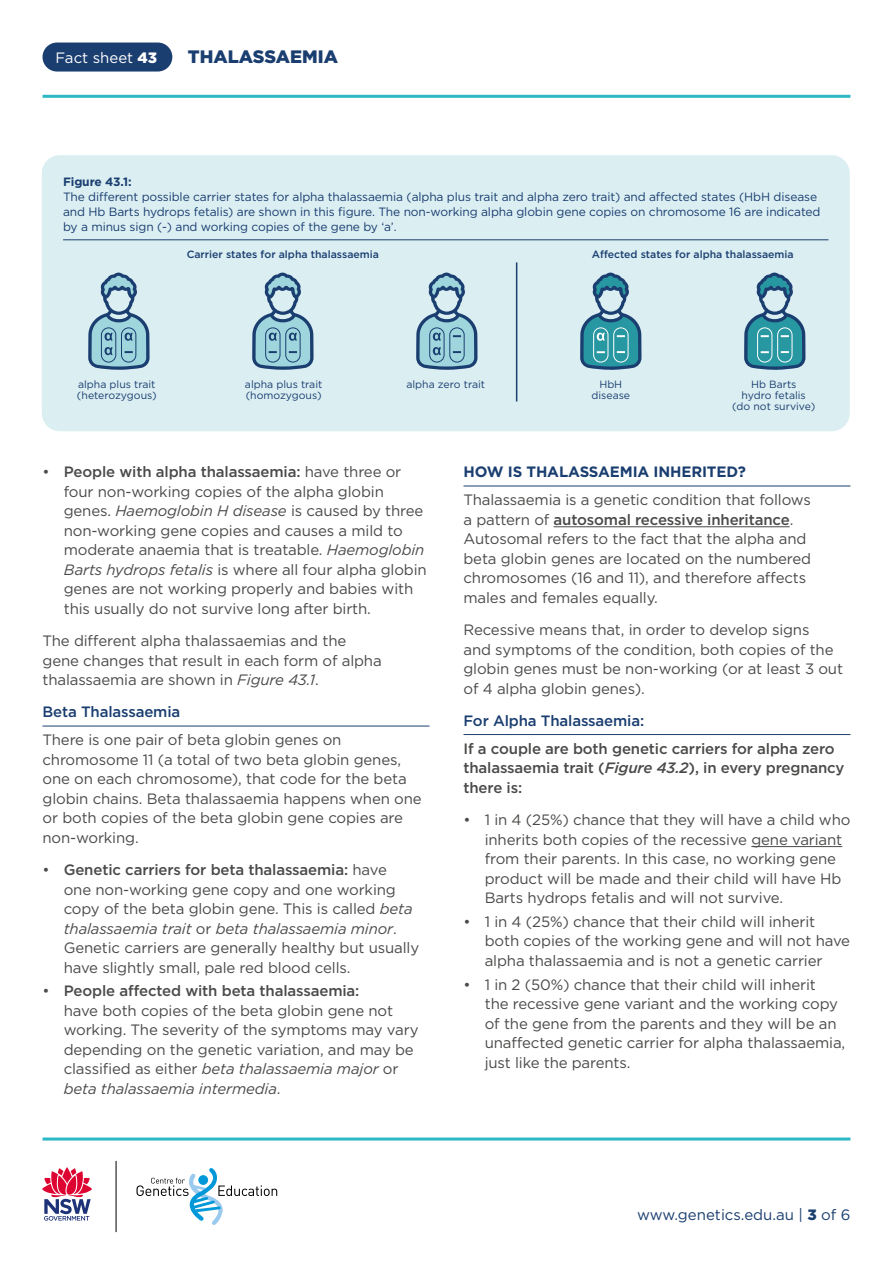
<style>
.page{position:relative;width:893px;height:1263px;background:#fff}
.page>*{position:absolute;margin:0;border:0;box-sizing:border-box;transform-origin:0 0}
.t1{font:900 18px "Gotham";color:#1a3e70}
.t2{font:15px/19.5px "Gotham";letter-spacing:-.01em;color:#4a4a49}
.t3{font:500 15px/19.5px "Gotham";letter-spacing:-.01em;color:#4a4a49}
.t4{font:500 15px "Gotham";letter-spacing:-.01em;color:#1a3e70}
.t5{font:700 15px "Gotham";letter-spacing:-.01em;color:#1a3e70}
.t6{font:15px "Gotham";color:#1a3e70}
.t7{font:15px "Gotham";color:#fff}
.t8{font:12px/15px "Gotham";letter-spacing:-.01em;color:#1a3e70}
.t9{font:10.5px/11.2px "Gotham";color:#1a3e70}
.t10{font:500 10.5px "Gotham";color:#1a3e70}
.s1{font-weight:900}
.s2{font-weight:700}
.s3{font-weight:500}
.s4{font-style:italic}
</style>
<div class="page">
<div style="left:42px;top:155px;width:808px;height:276px;background:#dbeef2;border-radius:18px"></div>
<hr style="left:63px;top:240px;width:765px;height:1px;background:#1a3e70">
<hr style="left:43px;top:95px;width:807px;height:3px;background:#2db8c5">
<svg style="left:137px;top:1168px;width:140px;height:57px"></svg>
<hr style="left:116px;top:1161px;width:1px;height:71px;background:#000">
<hr style="left:43px;top:1137px;width:807px;height:3px;background:#2db8c5">
<svg style="left:42px;top:1167px;width:50px;height:53px"></svg>
<hr style="left:43px;top:726px;width:386px;height:1px;background:#1a3e70">
<hr style="left:463px;top:486px;width:387px;height:1px;background:#1a3e70">
<hr style="left:554px;top:526px;width:236px;height:1px;background:#4a4a49">
<hr style="left:463px;top:734px;width:387px;height:1px;background:#1a3e70">
<hr style="left:751px;top:846px;width:91px;height:1px;background:#4a4a49">
<hr style="left:516px;top:262px;width:1px;height:139px;background:#1a3e70">
<svg style="left:88px;top:273px;width:62px;height:97px"></svg>
<svg style="left:252px;top:273px;width:62px;height:97px"></svg>
<svg style="left:416px;top:273px;width:62px;height:97px"></svg>
<svg style="left:580px;top:273px;width:61px;height:97px"></svg>
<svg style="left:744px;top:273px;width:61px;height:97px"></svg>
<div style="left:43px;top:43px;width:129px;height:29px;background:#1a3e70;border-radius:15px"></div>
<p class="t7" style="left:56px;top:49px;width:103px">Fact sheet <span class="s1">43</span></p>
<p class="t1" style="left:188px;top:44px;width:152px">THALASSAEMIA</p>
<p class="t8" style="left:63px;top:174px;width:759px"><span class="s2">Figure 43.1:<br></span>The different possible carrier states for alpha thalassaemia (alpha plus trait and alpha zero trait) and affected states (HbH disease and Hb Barts hydrops fetalis) are shown in this figure. The non-working alpha globin gene copies on chromosome 16 are indicated by a minus sign (-) and working copies of the gene by ‘a’.</p>
<p class="t10" style="left:187px;top:249px;width:194px">Carrier states for alpha thalassaemia</p>
<p class="t10" style="left:592px;top:249px;width:203px">Affected states for alpha thalassaemia</p>
<p class="t9" style="left:77px;top:378px;width:81px">alpha plus trait (heterozygous)</p>
<p class="t9" style="left:245px;top:378px;width:79px">alpha plus trait (homozygous)</p>
<p class="t9" style="left:406px;top:378px;width:80px">alpha zero trait</p>
<p class="t9" style="left:591px;top:378px;width:40px;text-align:center">HbH disease</p>
<p class="t9" style="left:732px;top:378px;width:84px;text-align:center">Hb Barts<br>hydro fetalis (do not survive)</p>
<p class="t2" style="left:64px;top:462px;width:364px;text-indent:-21px">• <span class="s3">People with alpha thalassaemia:</span> have three or four non-working copies of the alpha globin genes. <span class="s4">Haemoglobin H disease</span> is caused by three non-working gene copies and causes a mild to moderate anaemia that is treatable. <span class="s4">Haemoglobin Barts hydrops fetalis</span> is where all four alpha globin genes are not working properly and babies with this usually do not survive long after birth.</p>
<p class="t2" style="left:43px;top:631px;width:341px">The different alpha thalassaemias and the gene changes that result in each form of alpha thalassaemia are shown in <span class="s4">Figure 43.1</span>.</p>
<p class="t4" style="left:43px;top:703px;width:139px">Beta Thalassaemia</p>
<p class="t2" style="left:43px;top:730px;width:381px">There is one pair of beta globin genes on chromosome 11 (a total of two beta globin genes, one on each chromosome), that code for the beta globin chains. Beta thalassaemia happens when one or both copies of the beta globin gene copies are non-working.</p>
<p class="t2" style="left:64px;top:860px;width:357px;text-indent:-21px">• <span class="s3">Genetic carriers for beta thalassaemia:</span> have<br>one non-working gene copy and one working copy of the beta globin gene. This is called <span class="s4">beta thalassaemia trait</span> or <span class="s4">beta thalassaemia minor</span>.<br>Genetic carriers are generally healthy but usually have slightly small, pale red blood cells.</p>
<p class="t2" style="left:64px;top:981px;width:356px;text-indent:-21px">• <span class="s3">People affected with beta thalassaemia:<br></span>have both copies of the beta globin gene not working. The severity of the symptoms may vary depending on the genetic variation, and may be classified as either <span class="s4">beta thalassaemia major</span> or <span class="s4">beta thalassaemia intermedia</span>.</p>
<p class="t5" style="left:463px;top:462px;width:284px">HOW IS THALASSAEMIA INHERITED?</p>
<p class="t2" style="left:463px;top:490px;width:349px">Thalassaemia is a genetic condition that follows a pattern of <span class="s3">autosomal recessive inheritance</span>.<br>Autosomal refers to the fact that the alpha and beta globin genes are located on the numbered chromosomes (16 and 11), and therefore affects males and females equally.</p>
<p class="t2" style="left:463px;top:620px;width:381px">Recessive means that, in order to develop signs<br>and symptoms of the condition, both copies of the globin genes must be non-working (or at least 3 out of 4 alpha globin genes).</p>
<p class="t4" style="left:463px;top:712px;width:182px">For Alpha Thalassaemia:</p>
<p class="t3" style="left:463px;top:739px;width:383px">If a couple are both genetic carriers for alpha zero thalassaemia trait (<span class="s4">Figure 43.2</span>), in every pregnancy there is:</p>
<p class="t2" style="left:485px;top:810px;width:367px;text-indent:-21px">• 1 in 4 (25%) chance that they will have a child who inherits both copies of the recessive gene variant from their parents. In this case, no working gene product will be made and their child will have Hb Barts hydrops fetalis and will not survive.</p>
<p class="t2" style="left:485px;top:912px;width:367px;text-indent:-21px">• 1 in 4 (25%) chance that their child will inherit both copies of the working gene and will not have alpha thalassaemia and is not a genetic carrier</p>
<p class="t2" style="left:485px;top:974px;width:362px;text-indent:-21px">• 1 in 2 (50%) chance that their child will inherit<br>the recessive gene variant and the working copy of the gene from the parents and they will be an unaffected genetic carrier for alpha thalassaemia, just like the parents.</p>
<p class="t6" style="left:637px;top:1207px;width:215px">www.genetics.edu.au | <span class="s1">3</span> of 6</p>
</div>
